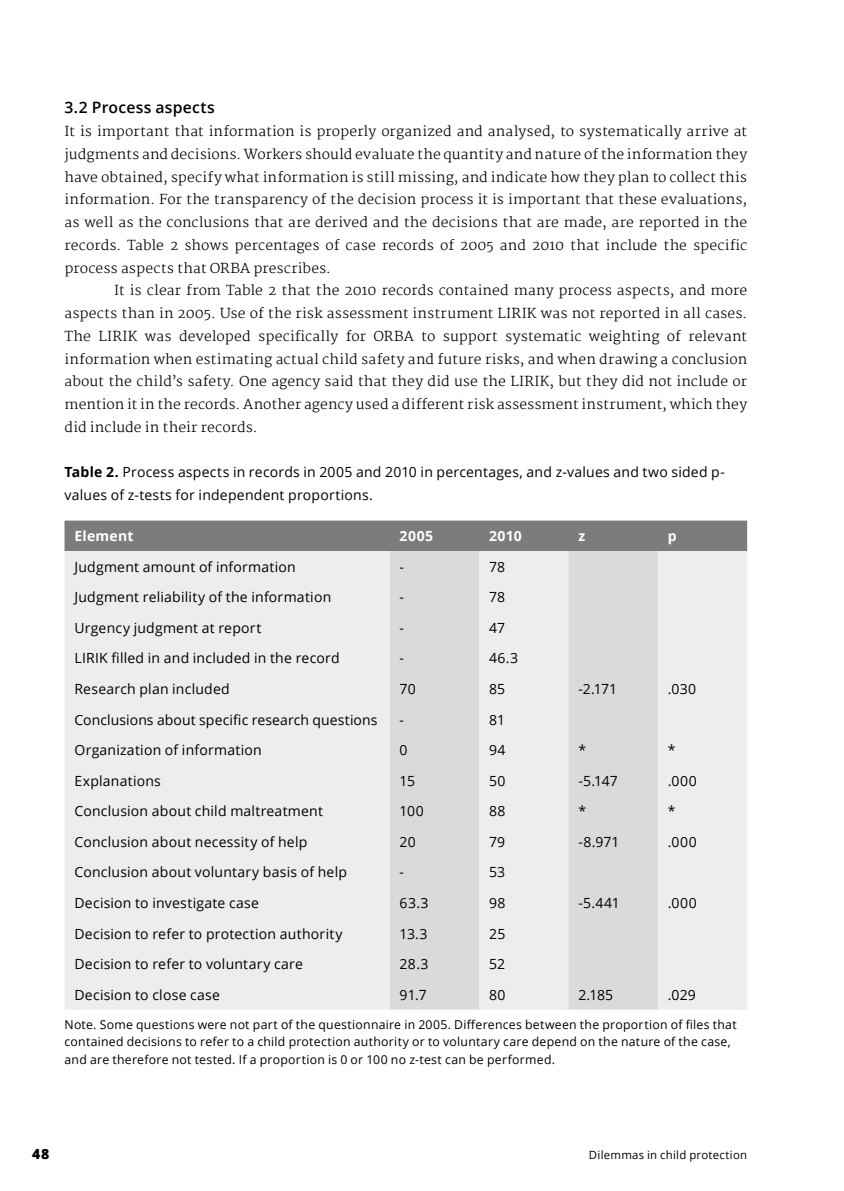
<style>
.page{position:relative;width:844px;height:1191px;background:#fff}
.page>*{position:absolute;margin:0;border:0;box-sizing:border-box;transform-origin:0 0}
.t1{font:600 15.75px "Open Sans";letter-spacing:.015em;color:#000}
.t2{font:14px/22.8px "Open Sans";letter-spacing:.015em;color:#000}
.t3{font:700 14px "Open Sans";letter-spacing:.02em;color:#fff}
.t4{font:800 14px "Open Sans";color:#000}
.t5{font:300 13.65px/22.8px "Martel";letter-spacing:.005em;color:#000;text-align:justify}
.t6{font:12.25px/17.5px "Open Sans";letter-spacing:.02em;color:#000}
.t7{font:11.38px "Open Sans";letter-spacing:.02em;color:#000}
.s1{font-weight:700}
</style>
<div class="page">
<div style="left:64px;top:520px;width:683px;height:31px;background:#7b7c7e"></div>
<div style="left:64px;top:551px;width:683px;height:458px;background:#eceded"></div>
<svg style="left:389px;top:551px;width:268px;height:458px;background:#dfe0e1"></svg>
<p class="t1" style="left:64px;top:97px;width:152px">3.2 Process aspects</p>
<p class="t5" style="left:64px;top:120px;width:684px">It is important that information is properly organized and analysed, to systematically arrive at judgments and decisions. Workers should evaluate the quantity and nature of the information they have obtained, specify what information is still missing, and indicate how they plan to collect this information. For the transparency of the decision process it is important that these evaluations, as well as the conclusions that are derived and the decisions that are made, are reported in the records. Table 2 shows percentages of case records of 2005 and 2010 that include the specific process aspects that ORBA prescribes.</p>
<p class="t5" style="left:64px;top:279px;width:684px;text-indent:50px">It is clear from Table 2 that the 2010 records contained many process aspects, and more aspects than in 2005. Use of the risk assessment instrument LIRIK was not reported in all cases.<br>The LIRIK was developed specifically for ORBA to support systematic weighting of relevant information when estimating actual child safety and future risks, and when drawing a conclusion about the child’s safety. One agency said that they did use the LIRIK, but they did not include or mention it in the records. Another agency used a different risk assessment instrument, which they did include in their records.</p>
<p class="t2" style="left:64px;top:460px;width:661px"><span class="s1">Table 2.</span> Process aspects in records in 2005 and 2010 in percentages, and z-values and two sided p&shy;values of z-tests for independent proportions.</p>
<p class="t3" style="left:74px;top:526px;width:61px">Element</p>
<p class="t3" style="left:399px;top:526px;width:35px">2005</p>
<p class="t3" style="left:489px;top:526px;width:34px">2010</p>
<p class="t3" style="left:578px;top:526px;width:8px">z</p>
<p class="t3" style="left:667px;top:526px;width:10px">p</p>
<p class="t2" style="left:74px;top:555px;width:223px">Judgment amount of information</p>
<p class="t2" style="left:399px;top:555px;width:6px">-</p>
<p class="t2" style="left:489px;top:555px;width:18px">78</p>
<p class="t2" style="left:74px;top:585px;width:258px">Judgment reliability of the information</p>
<p class="t2" style="left:399px;top:585px;width:6px">-</p>
<p class="t2" style="left:489px;top:585px;width:18px">78</p>
<p class="t2" style="left:74px;top:616px;width:188px">Urgency judgment at report</p>
<p class="t2" style="left:399px;top:616px;width:6px">-</p>
<p class="t2" style="left:489px;top:616px;width:17px">47</p>
<p class="t2" style="left:74px;top:646px;width:266px">LIRIK filled in and included in the record</p>
<p class="t2" style="left:399px;top:646px;width:6px">-</p>
<p class="t2" style="left:489px;top:646px;width:31px">46.3</p>
<p class="t2" style="left:74px;top:677px;width:157px">Research plan included</p>
<p class="t2" style="left:399px;top:677px;width:18px">70</p>
<p class="t2" style="left:489px;top:677px;width:18px">85</p>
<p class="t2" style="left:578px;top:677px;width:40px">-2.171</p>
<p class="t2" style="left:667px;top:677px;width:30px">.030</p>
<p class="t2" style="left:74px;top:708px;width:304px">Conclusions about specific research questions</p>
<p class="t2" style="left:399px;top:708px;width:6px">-</p>
<p class="t2" style="left:489px;top:708px;width:18px">81</p>
<p class="t2" style="left:74px;top:738px;width:189px">Organization of information</p>
<p class="t2" style="left:399px;top:738px;width:10px">0</p>
<p class="t2" style="left:489px;top:738px;width:18px">94</p>
<p class="t2" style="left:578px;top:738px;width:9px">*</p>
<p class="t2" style="left:667px;top:738px;width:9px">*</p>
<p class="t2" style="left:74px;top:769px;width:88px">Explanations</p>
<p class="t2" style="left:399px;top:769px;width:17px">15</p>
<p class="t2" style="left:489px;top:769px;width:18px">50</p>
<p class="t2" style="left:578px;top:769px;width:41px">-5.147</p>
<p class="t2" style="left:667px;top:769px;width:31px">.000</p>
<p class="t2" style="left:74px;top:799px;width:250px">Conclusion about child maltreatment</p>
<p class="t2" style="left:399px;top:799px;width:26px">100</p>
<p class="t2" style="left:489px;top:799px;width:18px">88</p>
<p class="t2" style="left:578px;top:799px;width:9px">*</p>
<p class="t2" style="left:667px;top:799px;width:9px">*</p>
<p class="t2" style="left:74px;top:830px;width:234px">Conclusion about necessity of help</p>
<p class="t2" style="left:399px;top:830px;width:18px">20</p>
<p class="t2" style="left:489px;top:830px;width:18px">79</p>
<p class="t2" style="left:578px;top:830px;width:43px">-8.971</p>
<p class="t2" style="left:667px;top:830px;width:31px">.000</p>
<p class="t2" style="left:74px;top:860px;width:274px">Conclusion about voluntary basis of help</p>
<p class="t2" style="left:399px;top:860px;width:6px">-</p>
<p class="t2" style="left:489px;top:860px;width:18px">53</p>
<p class="t2" style="left:74px;top:891px;width:186px">Decision to investigate case</p>
<p class="t2" style="left:399px;top:891px;width:30px">63.3</p>
<p class="t2" style="left:489px;top:891px;width:18px">98</p>
<p class="t2" style="left:578px;top:891px;width:43px">-5.441</p>
<p class="t2" style="left:667px;top:891px;width:31px">.000</p>
<p class="t2" style="left:74px;top:921px;width:269px">Decision to refer to protection authority</p>
<p class="t2" style="left:399px;top:921px;width:29px">13.3</p>
<p class="t2" style="left:489px;top:921px;width:18px">25</p>
<p class="t2" style="left:74px;top:952px;width:230px">Decision to refer to voluntary care</p>
<p class="t2" style="left:399px;top:952px;width:30px">28.3</p>
<p class="t2" style="left:489px;top:952px;width:18px">52</p>
<p class="t2" style="left:74px;top:982px;width:147px">Decision to close case</p>
<p class="t2" style="left:399px;top:982px;width:29px">91.7</p>
<p class="t2" style="left:489px;top:982px;width:18px">80</p>
<p class="t2" style="left:578px;top:982px;width:36px">2.185</p>
<p class="t2" style="left:667px;top:982px;width:30px">.029</p>
<p class="t6" style="left:64px;top:1015px;width:673px">Note. Some questions were not part of the questionnaire in 2005. Differences between the proportion of files that contained decisions to refer to a child protection authority or to voluntary care depend on the nature of the case, and are therefore not tested. If a proportion is 0 or 100 no z-test can be performed.</p>
<p class="t4" style="left:32px;top:1143px;width:19px">48</p>
<p class="t7" style="left:589px;top:1146px;width:160px">Dilemmas in child protection</p>
</div>
